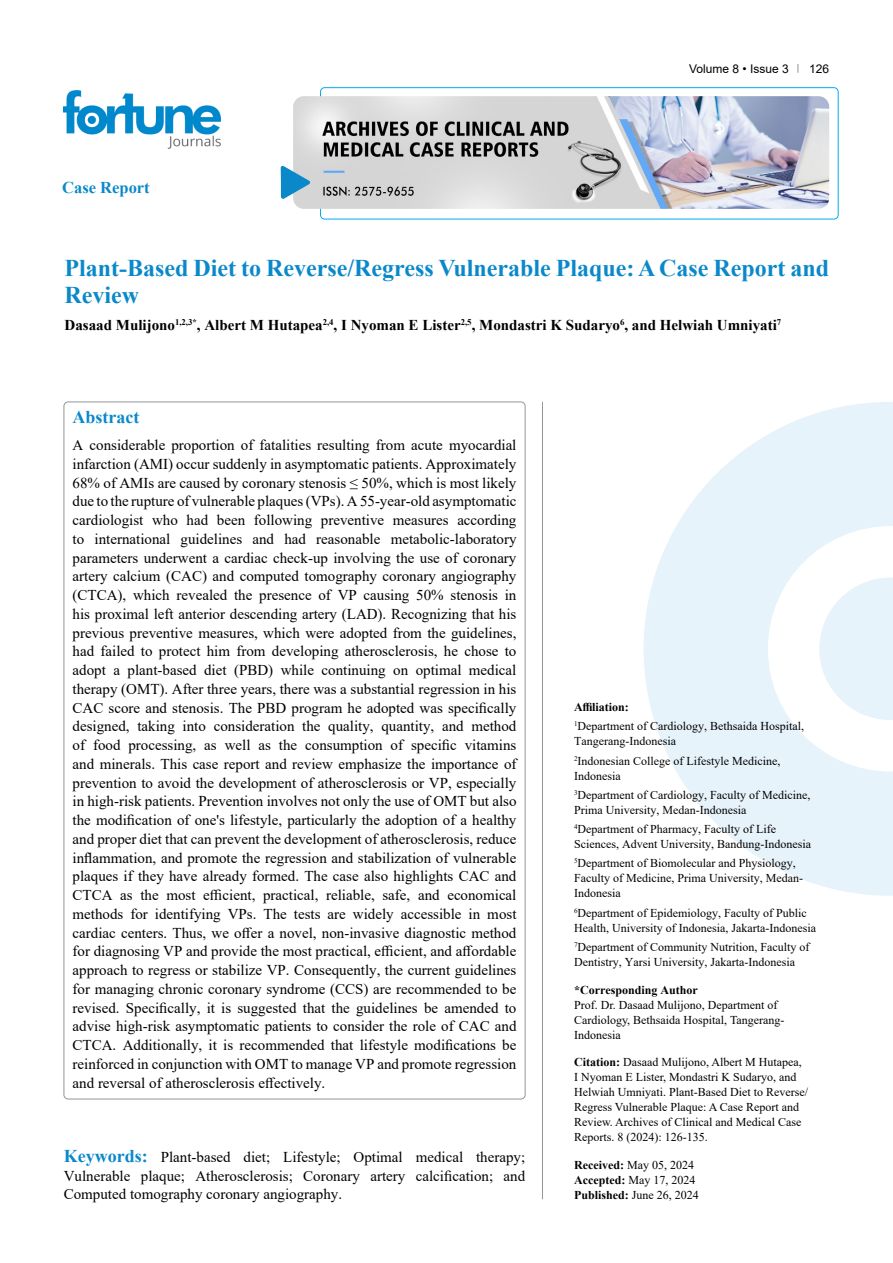
<style>
.page{position:relative;width:893px;height:1263px;background:#fff}
.page>*{position:absolute;margin:0;border:0;box-sizing:border-box;transform-origin:0 0}
.t1{font:700 24px/27px "Times New Roman";color:#0a88ca}
.t2{font:700 18px "Times New Roman";color:#0a88ca}
.t3{font:700 16.5px "Times New Roman";color:#0a88ca}
.t4{font:15px/18.8px "Times New Roman";color:#000;text-align:justify}
.t5{font:700 15px "Times New Roman";color:#000}
.t6{font:12px/15px "Times New Roman";color:#000}
.t7{font:700 12px "Times New Roman";color:#000}
.t8{font:12px "Arial";color:#000}
.s1{font-weight:700;font-size:18px;color:#0a88ca}
.s2{font-weight:700}
</style>
<div class="page">
<div style="left:320px;top:87px;width:518px;height:132px;border:1px solid #00aeef;border-radius:4px"></div>
<img style="left:64px;top:90px;width:157px;height:59px">
<img style="left:293px;top:96px;width:536px;height:113px">
<svg style="left:281px;top:166px;width:29px;height:33px"></svg>
<svg style="left:644px;top:402px;width:249px;height:494px;fill:#e6f3fa"></svg>
<svg style="left:819px;top:577px;width:74px;height:143px"></svg>
<hr style="left:542px;top:402px;width:1px;height:797px;background:#939598">
<p class="t3" style="left:62px;top:175px;width:89px">Case Report</p>
<p class="t8" style="left:689px;top:60px;width:101px">Volume 8 • Issue 3</p>
<p class="t8" style="left:809px;top:60px;width:22px">126</p>
<h1 class="t1" style="left:65px;top:254px;width:766px">Plant-Based Diet to Reverse/Regress Vulnerable Plaque: A Case Report and<br>Review</h1>
<p class="t5" style="left:65px;top:315px;width:718px">Dasaad Mulijono<sup>1,2,3*</sup>, Albert M Hutapea<sup>2,4</sup>, I Nyoman E Lister<sup>2,5</sup>, Mondastri K Sudaryo<sup>6</sup>, and Helwiah Umniyati<sup>7</sup></p>
<p class="t2" style="left:73px;top:404px;width:68px">Abstract</p>
<p class="t4" style="left:73px;top:435px;width:445px">A considerable proportion of fatalities resulting from acute myocardial infarction (AMI) occur suddenly in asymptomatic patients. Approximately 68% of AMIs are caused by coronary stenosis ≤ 50%, which is most likely due to the rupture of vulnerable plaques (VPs). A 55-year-old asymptomatic cardiologist who had been following preventive measures according to international guidelines and had reasonable metabolic-laboratory parameters underwent a cardiac check-up involving the use of coronary artery calcium (CAC) and computed tomography coronary angiography (CTCA), which revealed the presence of VP causing 50% stenosis in his proximal left anterior descending artery (LAD). Recognizing that his previous preventive measures, which were adopted from the guidelines, had failed to protect him from developing atherosclerosis, he chose to adopt a plant-based diet (PBD) while continuing on optimal medical therapy (OMT). After three years, there was a substantial regression in his CAC score and stenosis. The PBD program he adopted was specifically designed, taking into consideration the quality, quantity, and method of food processing, as well as the consumption of specific vitamins and minerals. This case report and review emphasize the importance of prevention to avoid the development of atherosclerosis or VP, especially in high-risk patients. Prevention involves not only the use of OMT but also the modification of one's lifestyle, particularly the adoption of a healthy and proper diet that can prevent the development of atherosclerosis, reduce inflammation, and promote the regression and stabilization of vulnerable plaques if they have already formed. The case also highlights CAC and CTCA as the most efficient, practical, reliable, safe, and economical methods for identifying VPs. The tests are widely accessible in most cardiac centers. Thus, we offer a novel, non-invasive diagnostic method for diagnosing VP and provide the most practical, efficient, and affordable approach to regress or stabilize VP. Consequently, the current guidelines for managing chronic coronary syndrome (CCS) are recommended to be revised. Specifically, it is suggested that the guidelines be amended to advise high-risk asymptomatic patients to consider the role of CAC and CTCA. Additionally, it is recommended that lifestyle modifications be reinforced in conjunction with OMT to manage VP and promote regression and reversal of atherosclerosis effectively.</p>
<p class="t4" style="left:64px;top:1147px;width:463px"><span class="s1">Keywords:</span> Plant-based diet; Lifestyle; Optimal medical therapy; Vulnerable plaque; Atherosclerosis; Coronary artery calcification; and Computed tomography coronary angiography.</p>
<p class="t6" style="left:574px;top:697px;width:232px;line-height:19.2px"><span class="s2">Affiliation:<br></span><sup>1</sup>Department of Cardiology, Bethsaida Hospital,</p>
<p class="t6" style="left:574px;top:731px;width:208px;line-height:19.2px">Tangerang-Indonesia<br><sup>2</sup>Indonesian College of Lifestyle Medicine,</p>
<p class="t6" style="left:574px;top:766px;width:238px;line-height:19.2px">Indonesia<br><sup>3</sup>Department of Cardiology, Faculty of Medicine,</p>
<p class="t6" style="left:574px;top:800px;width:204px;line-height:19.2px">Prima University, Medan-Indonesia<br><sup>4</sup>Department of Pharmacy, Faculty of Life</p>
<p class="t6" style="left:574px;top:834px;width:238px;line-height:19.2px">Sciences, Advent University, Bandung-Indonesia<br><sup>5</sup>Department of Biomolecular and Physiology,</p>
<p class="t6" style="left:574px;top:870px;width:230px">Faculty of Medicine, Prima University, Medan-<br>Indonesia</p>
<p class="t6" style="left:574px;top:905px;width:243px"><sup>6</sup>Department of Epidemiology, Faculty of Public<br>Health, University of Indonesia, Jakarta-Indonesia</p>
<p class="t6" style="left:574px;top:939px;width:237px"><sup>7</sup>Department of Community Nutrition, Faculty of<br>Dentistry, Yarsi University, Jakarta-Indonesia</p>
<p class="t7" style="left:574px;top:981px;width:125px">*Corresponding Author</p>
<p class="t6" style="left:574px;top:997px;width:212px">Prof. Dr. Dasaad Mulijono, Department of<br>Cardiology, Bethsaida Hospital, Tangerang-<br>Indonesia</p>
<p class="t6" style="left:574px;top:1054px;width:235px"><span class="s2">Citation:</span> Dasaad Mulijono, Albert M Hutapea, I Nyoman E Lister, Mondastri K Sudaryo, and Helwiah Umniyati. Plant-Based Diet to Reverse/ Regress Vulnerable Plaque: A Case Report and Review. Archives of Clinical and Medical Case Reports. 8 (2024): 126-135.</p>
<p class="t6" style="left:574px;top:1157px;width:126px"><span class="s2">Received:</span> May 05, 2024<br><span class="s2">Accepted:</span> May 17, 2024<br><span class="s2">Published:</span> June 26, 2024</p>
</div>
